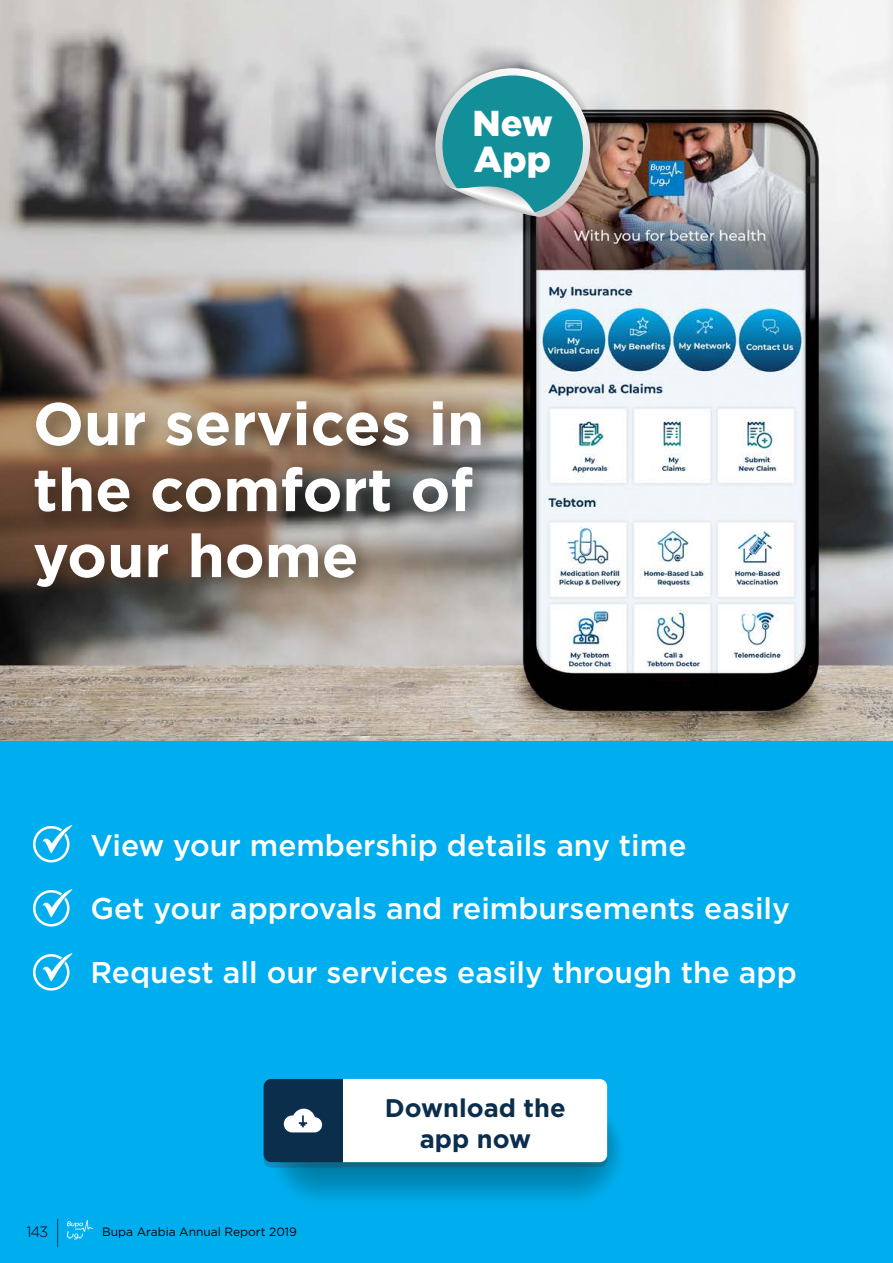
<style>
.page{position:relative;width:893px;height:1263px;background:#fff}
.page>*{position:absolute;margin:0;border:0;box-sizing:border-box;transform-origin:0 0}
.t1{font:700 60px/66px "Gotham";color:#fff}
.t2{font:900 36px/36px "Gotham";color:#fff}
.t3{font:500 30px/63.3px "Gotham";color:#fff}
.t4{font:700 25.5px/30.6px "Gotham";color:#0a2e4c;text-align:center}
.t5{font:300 15px "Gotham";color:#000}
.t6{font:12px "Gotham";color:#000}
</style>
<div class="page">
<img style="left:0;top:0;width:893px;height:741px">
<svg style="left:425px;top:60px;width:175px;height:158px"></svg>
<div style="left:0;top:741px;width:893px;height:522px;background:#00aeef"></div>
<div style="left:269px;top:1100px;width:356px;height:106px;background:#00abea;border-radius:52px"></div>
<div style="left:274px;top:1103px;width:347px;height:98px;background:#00a7e4;border-radius:48px"></div>
<div style="left:275px;top:1104px;width:345px;height:95px;background:#00a4e0;border-radius:47px"></div>
<div style="left:276px;top:1105px;width:342px;height:92px;background:#00a0db;border-radius:46px"></div>
<div style="left:278px;top:1106px;width:339px;height:89px;background:#009dd6;border-radius:44px"></div>
<div style="left:279px;top:1107px;width:337px;height:86px;background:#0099d0;border-radius:43px"></div>
<div style="left:282px;top:1108px;width:331px;height:82px;background:#0095c9;border-radius:40px"></div>
<div style="left:283px;top:1109px;width:329px;height:79px;background:#0091c5;border-radius:39px"></div>
<div style="left:284px;top:1110px;width:326px;height:76px;background:#008ec1;border-radius:37px"></div>
<div style="left:286px;top:1111px;width:323px;height:73px;background:#008cbc;border-radius:36px"></div>
<div style="left:287px;top:1112px;width:321px;height:70px;background:#0088b7;border-radius:35px"></div>
<div style="left:291px;top:1115px;width:313px;height:62px;background:#0085b1;border-radius:31px"></div>
<div style="left:292px;top:1116px;width:310px;height:59px;background:#0081ab;border-radius:29px"></div>
<div style="left:295px;top:1118px;width:304px;height:53px;background:#007ea6;border-radius:26px"></div>
<div style="left:297px;top:1118px;width:301px;height:51px;background:#117795;border-radius:25px"></div>
<svg style="left:264px;top:1079px;width:343px;height:88px"></svg>
<img style="left:18px;top:379px;width:523px;height:271px">
<svg style="left:33px;top:825px;width:40px;height:37px"></svg>
<svg style="left:33px;top:889px;width:40px;height:37px"></svg>
<svg style="left:33px;top:953px;width:40px;height:37px"></svg>
<svg style="left:57px;top:1219px;width:1px;height:28px"></svg>
<svg style="left:67px;top:1220px;width:26px;height:19px"></svg>
<p class="t2" style="left:472px;top:105px;width:82px">New<br>App</p>
<h1 class="t1" style="left:33px;top:390px;width:453px">Our services in the comfort of your home</h1>
<p class="t3" style="left:91px;top:813px;width:708px">View your membership details any time<br>Get your approvals and reimbursements easily<br>Request all our services easily through the app</p>
<p class="t5" style="left:26px;top:1224px;width:24px">143</p>
<p class="t6" style="left:102px;top:1225px;width:196px">Bupa Arabia Annual Report 2019</p>
<p class="t4" style="left:385px;top:1092px;width:182px">Download the app now</p>
</div>
